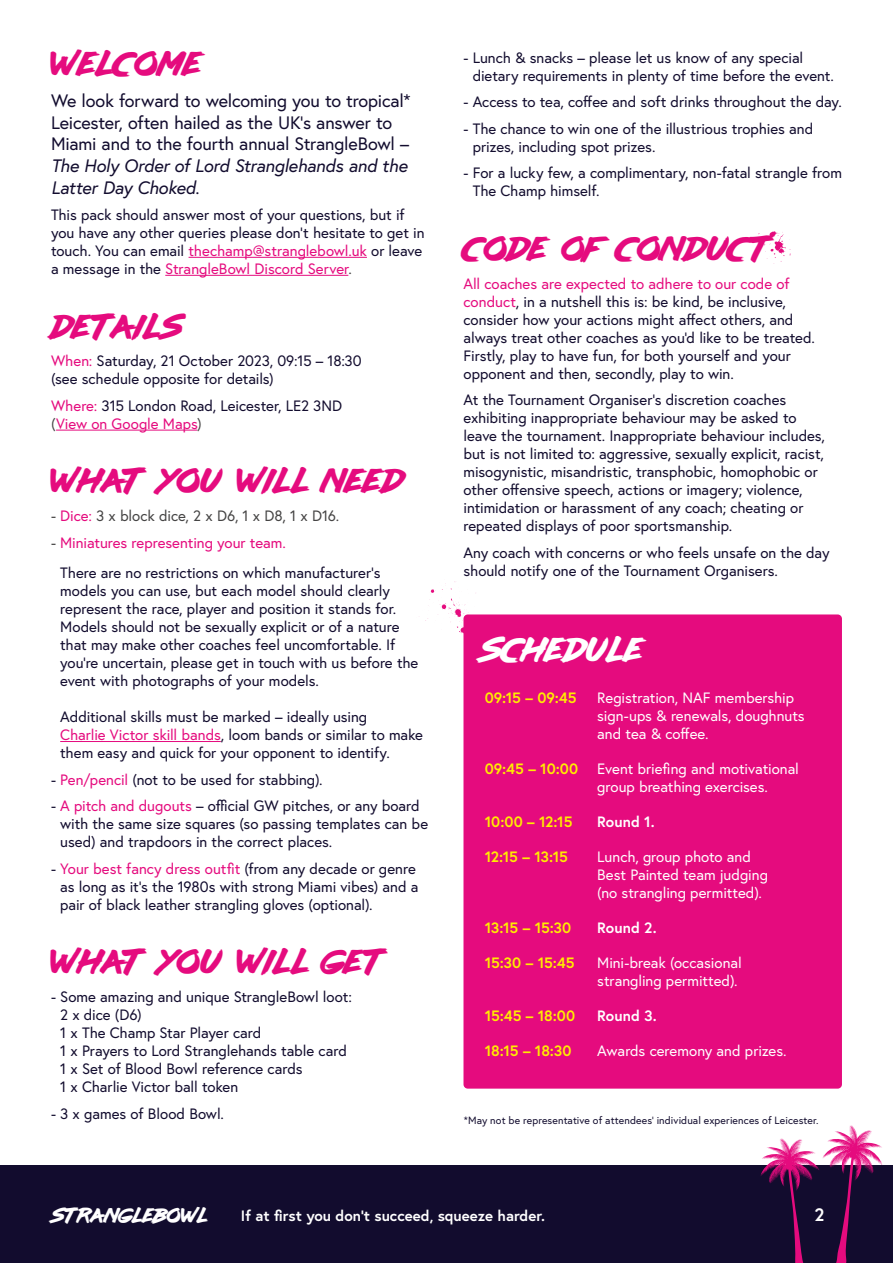
<style>
.page{position:relative;width:893px;height:1263px;background:#fff}
.page>*{position:absolute;margin:0;border:0;box-sizing:border-box;transform-origin:0 0}
.t1{font:30px "lazer 84";color:#e50b7e}
.t2{font:30px "lazer 84";letter-spacing:-.03em;color:#e50b7e}
.t3{font:30px "lazer 84";letter-spacing:.015em;color:#fff}
.t4{font:18px/21.6px "Europa";letter-spacing:-.01em;color:#120c2e}
.t5{font:italic 18px/21.6px "Europa";letter-spacing:-.01em;color:#120c2e}
.t6{font:18px "lazer 84";letter-spacing:.035em;color:#fff}
.t7{font:700 18px "Europa";color:#fff}
.t8{font:15px/18px "Europa";letter-spacing:-.005em;color:#120c2e}
.t9{font:15px/18px "Europa";letter-spacing:-.005em;color:#fff}
.t10{font:700 15px "Europa";letter-spacing:-.015em;color:#ffed00}
.t11{font:700 15px "Europa";color:#fff}
.t12{font:15px "Europa";letter-spacing:-.005em;color:#454444}
.t13{font:10.5px "Europa";letter-spacing:.01em;color:#120c2e}
.s1{font-style:normal}
.s2{color:#e50b7e}
.s3{color:#454444}
</style>
<div class="page">
<div style="left:0;top:1165px;width:893px;height:98px;background:#120c2e"></div>
<svg style="left:761px;top:1125px;width:121px;height:138px"></svg>
<svg style="left:425px;top:581px;width:51px;height:53px"></svg>
<svg style="left:758px;top:231px;width:33px;height:33px"></svg>
<hr style="left:189px;top:257px;width:178px;height:1px;background:#e50b7e">
<hr style="left:165px;top:275px;width:183px;height:1px;background:#e50b7e">
<hr style="left:56px;top:430px;width:141px;height:1px;background:#e50b7e">
<hr style="left:60px;top:741px;width:161px;height:1px;background:#e50b7e">
<div style="left:463px;top:614px;width:379px;height:474px;background:#e50b7e;border-radius:4px"></div>
<h1 class="t1" style="left:51px;top:46px;width:152px">WELCOME</h1>
<p class="t4" style="left:51px;top:90px;width:361px">We look forward to welcoming you to tropical*<br>Leicester, often hailed as the UK’s answer to<br>Miami and to the fourth annual StrangleBowl –</p>
<p class="t5" style="left:51px;top:155px;width:358px">The Holy Order of Lord Stranglehands and the<br>Latter Day Choked<span class="s1">.</span></p>
<p class="t8" style="left:51px;top:206px;width:375px">This pack should answer most of your questions, but if you have any other queries please don’t hesitate to get in touch. You can email <span class="s2">thechamp@stranglebowl.uk</span> or leave a message in the <span class="s2">StrangleBowl Discord Server</span><span class="s3">.</span></p>
<h1 class="t1" style="left:51px;top:308px;width:132px">DETAIL S</h1>
<p class="t8" style="left:51px;top:352px;width:312px"><span class="s2">When:</span> Saturday, 21 October 2023, 09:15 – 18:30 (see schedule opposite for details)</p>
<p class="t8" style="left:51px;top:396px;width:293px"><span class="s2">Where:</span> 315 London Road, Leicester, LE2 3ND <span class="s3">(</span><span class="s2">View on Google Maps</span><span class="s3">)</span></p>
<h1 class="t1" style="left:51px;top:463px;width:355px">WHAT YOU WILL NEED</h1>
<p class="t12" style="left:51px;top:506px;width:290px">- <span class="s2">Dice:</span> 3 x block dice, 2 x D6, 1 x D8, 1 x D16.</p>
<p class="t8" style="left:60px;top:527px;width:322px;line-height:30.6px;text-indent:-9px"><span class="s3">-</span> <span class="s2">Miniatures representing your team.<br></span>There are no restrictions on which manufacturer’s</p>
<p class="t8" style="left:60px;top:582px;width:360px">models you can use, but each model should clearly represent the race, player and position it stands for.<br>Models should not be sexually explicit or of a nature that may make other coaches feel uncomfortable. If you’re uncertain, please get in touch with us before the event with photographs of your models.</p>
<p class="t8" style="left:60px;top:708px;width:364px">Additional skills must be marked – ideally using<br><span class="s2">Charlie Victor skill bands</span>, loom bands or similar to make them easy and quick for your opponent to identify.</p>
<p class="t8" style="left:51px;top:770px;width:273px">- <span class="s2">Pen/pencil</span> (not to be used for stabbing).</p>
<p class="t8" style="left:60px;top:797px;width:369px;text-indent:-9px">- <span class="s2">A pitch and dugouts</span> – official GW pitches, or any board with the same size squares (so passing templates can be used) and trapdoors in the correct places.</p>
<p class="t8" style="left:60px;top:859px;width:360px;text-indent:-9px">- <span class="s2">Your best fancy dress outfit</span> (from any decade or genre as long as it’s the 1980s with strong Miami vibes) and a pair of black leather strangling gloves (optional).</p>
<h1 class="t2" style="left:51px;top:944px;width:336px">WHAT YOU WILL GE T</h1>
<p class="t8" style="left:60px;top:988px;width:293px;text-indent:-9px">- Some amazing and unique StrangleBowl loot:<br>2 x dice (D6)<br>1 x The Champ Star Player card<br>1 x Prayers to Lord Stranglehands table card<br>1 x Set of Blood Bowl reference cards<br>1 x Charlie Victor ball token</p>
<p class="t8" style="left:51px;top:1104px;width:175px">- 3 x games of Blood Bowl.</p>
<p class="t8" style="left:473px;top:48px;width:363px;text-indent:-9px">- Lunch &amp; snacks – please let us know of any special dietary requirements in plenty of time before the event.</p>
<p class="t8" style="left:463px;top:93px;width:380px">- Access to tea, coffee and soft drinks throughout the day.</p>
<p class="t8" style="left:473px;top:119px;width:342px;text-indent:-9px">- The chance to win one of the illustrious trophies and prizes, including spot prizes.</p>
<p class="t8" style="left:473px;top:164px;width:371px;text-indent:-9px">- For a lucky few, a complimentary, non-fatal strangle from<br>The Champ himself.</p>
<h1 class="t1" style="left:463px;top:231px;width:310px">CODE OF CONDUCT</h1>
<p class="t8" style="left:463px;top:274px;width:353px"><span class="s2">All coaches are expected to adhere to our code of conduct</span>, in a nutshell this is: be kind, be inclusive, consider how your actions might affect others, and always treat other coaches as you’d like to be treated.<br>Firstly, play to have fun, for both yourself and your opponent and then, secondly, play to win.</p>
<p class="t8" style="left:463px;top:391px;width:363px">At the Tournament Organiser’s discretion coaches exhibiting inappropriate behaviour may be asked to leave the tournament. Inappropriate behaviour includes, but is not limited to: aggressive, sexually explicit, racist, misogynistic, misandristic, transphobic, homophobic or other offensive speech, actions or imagery; violence, intimidation or harassment of any coach; cheating or repeated displays of poor sportsmanship.</p>
<p class="t8" style="left:463px;top:543px;width:367px">Any coach with concerns or who feels unsafe on the day should notify one of the Tournament Organisers.</p>
<h1 class="t3" style="left:485px;top:632px;width:159px">SCHEDULE</h1>
<p class="t10" style="left:485px;top:687px;width:93px">09:15 – 09:45</p>
<p class="t9" style="left:597px;top:688px;width:209px">Registration, NAF membership sign-ups &amp; renewals, doughnuts and tea &amp; coffee.</p>
<p class="t10" style="left:485px;top:758px;width:95px">09:45 – 10:00</p>
<p class="t9" style="left:597px;top:759px;width:203px">Event briefing and motivational group breathing exercises.</p>
<p class="t10" style="left:485px;top:811px;width:89px">10:00 – 12:15</p>
<p class="t11" style="left:597px;top:811px;width:59px">Round 1.</p>
<p class="t10" style="left:485px;top:846px;width:85px">12:15 – 13:15</p>
<p class="t9" style="left:597px;top:847px;width:172px">Lunch, group photo and<br>Best Painted team judging (no strangling permitted).</p>
<p class="t10" style="left:485px;top:917px;width:88px">13:15 – 15:30</p>
<p class="t11" style="left:597px;top:917px;width:61px">Round 2.</p>
<p class="t10" style="left:485px;top:952px;width:91px">15:30 – 15:45</p>
<p class="t9" style="left:597px;top:953px;width:146px">Mini-break (occasional strangling permitted).</p>
<p class="t10" style="left:485px;top:1005px;width:92px">15:45 – 18:00</p>
<p class="t11" style="left:597px;top:1005px;width:61px">Round 3.</p>
<p class="t10" style="left:485px;top:1040px;width:88px">18:15 – 18:30</p>
<p class="t9" style="left:597px;top:1041px;width:191px">Awards ceremony and prizes.</p>
<p class="t13" style="left:464px;top:1114px;width:356px">*May not be representative of attendees’ individual experiences of Leicester.</p>
<p class="t6" style="left:54px;top:1204px;width:155px">STRANGLEBOWL</p>
<p class="t11" style="left:241px;top:1205px;width:306px">If at first you don’t succeed, squeeze harder.</p>
<p class="t7" style="left:814px;top:1202px;width:11px">2</p>
</div>
